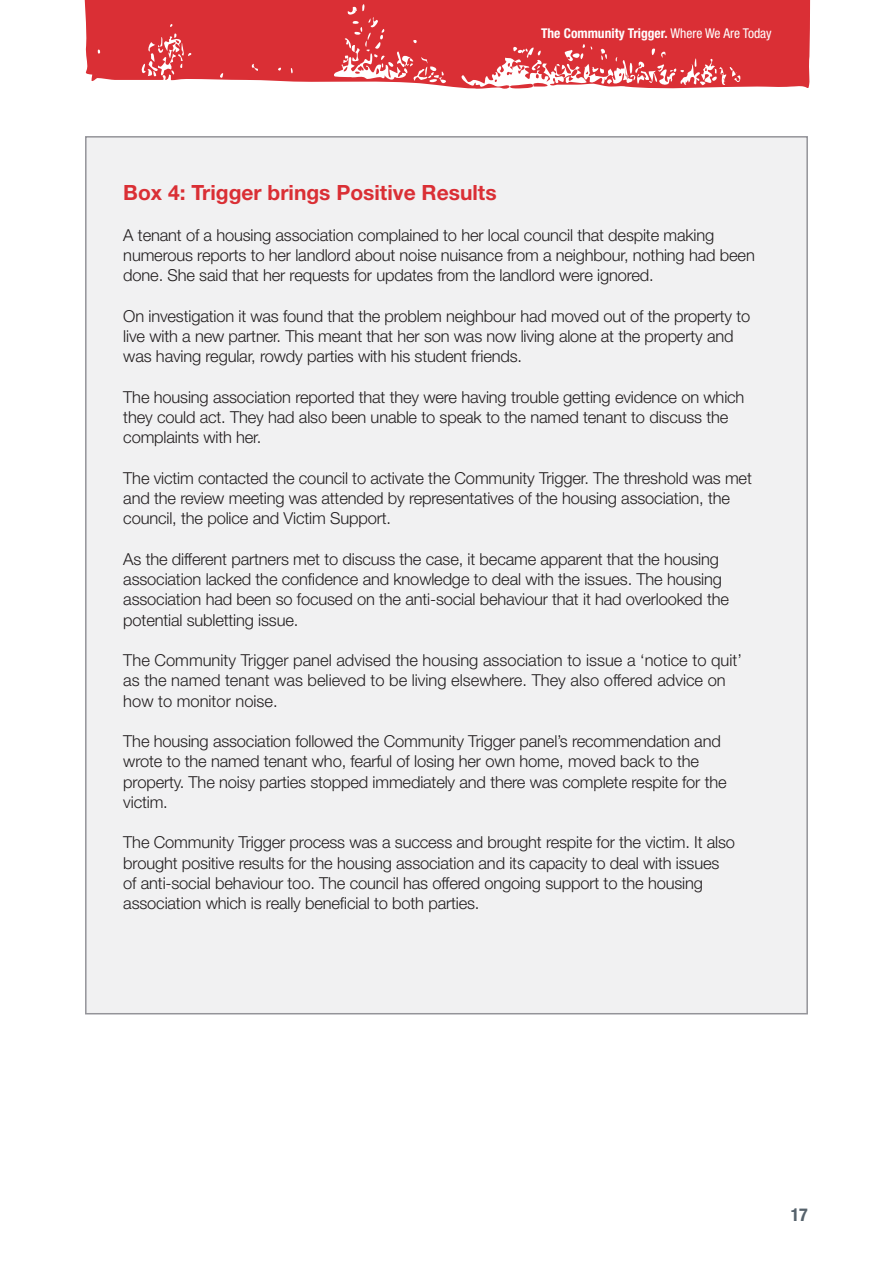
<style>
.page{position:relative;width:893px;height:1263px;background:#fff}
.page>*{position:absolute;margin:0;border:0;box-sizing:border-box;transform-origin:0 0}
.t1{font:700 21px "Helvetica Neue LT Std";color:#da2f35}
.t2{font:700 condensed 18px "Helvetica Neue";color:#56626c}
.t3{font:300 16.5px/20.2px "Helvetica Neue LT Std";letter-spacing:-.01em;color:#231f20}
.t4{font:700 condensed 13.5px "Helvetica Neue LT Std";color:#fff}
.s1{font-weight:400}
</style>
<div class="page">
<svg style="left:84px;top:0;width:727px;height:89px;background:#df4f54"></svg>
<div style="left:395px;top:2px;width:405px;height:27px;background:#da2f35"></div>
<div style="left:85px;top:136px;width:723px;height:878px;background:#f1f1f2;border:2px solid #949499"></div>
<p class="t4" style="left:541px;top:25px;width:232px">The Community Trigger. <span class="s1">Where We Are Today</span></p>
<p class="t1" style="left:123px;top:180px;width:375px">Box 4: Trigger brings Positive Results</p>
<p class="t3" style="left:123px;top:224px;width:633px">A tenant of a housing association complained to her local council that despite making numerous reports to her landlord about noise nuisance from a neighbour, nothing had been done. She said that her requests for updates from the landlord were ignored.</p>
<p class="t3" style="left:123px;top:305px;width:628px">On investigation it was found that the problem neighbour had moved out of the property to live with a new partner. This meant that her son was now living alone at the property and was having regular, rowdy parties with his student friends.</p>
<p class="t3" style="left:123px;top:386px;width:623px">The housing association reported that they were having trouble getting evidence on which they could act. They had also been unable to speak to the named tenant to discuss the complaints with her.</p>
<p class="t3" style="left:123px;top:467px;width:630px">The victim contacted the council to activate the Community Trigger. The threshold was met and the review meeting was attended by representatives of the housing association, the council, the police and Victim Support.</p>
<p class="t3" style="left:123px;top:548px;width:607px">As the different partners met to discuss the case, it became apparent that the housing association lacked the confidence and knowledge to deal with the issues. The housing association had been so focused on the anti-social behaviour that it had overlooked the potential subletting issue.</p>
<p class="t3" style="left:123px;top:650px;width:620px">The Community Trigger panel advised the housing association to issue a ‘notice to quit’ as the named tenant was believed to be living elsewhere. They also offered advice on how to monitor noise.</p>
<p class="t3" style="left:123px;top:731px;width:605px">The housing association followed the Community Trigger panel’s recommendation and wrote to the named tenant who, fearful of losing her own home, moved back to the property. The noisy parties stopped immediately and there was complete respite for the victim.</p>
<p class="t3" style="left:123px;top:832px;width:613px">The Community Trigger process was a success and brought respite for the victim. It also brought positive results for the housing association and its capacity to deal with issues of anti-social behaviour too. The council has offered ongoing support to the housing association which is really beneficial to both parties.</p>
<p class="t2" style="left:791px;top:1199px;width:19px">17</p>
</div>
